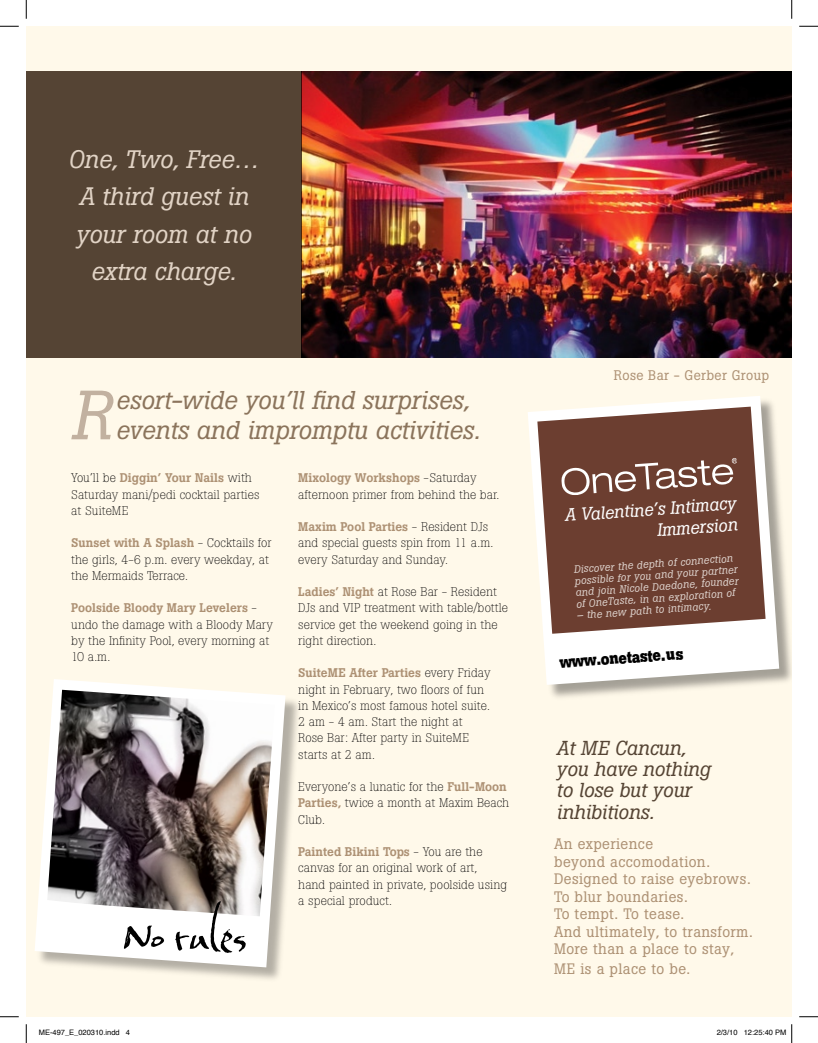
<style>
.page{position:relative;width:818px;height:1043px;background:#fff}
.page>*{position:absolute;margin:0;border:0;box-sizing:border-box;transform-origin:0 0}
.t1{font:italic 68.75px "Boton";color:#c2b1a0}
.t2{font:49.75px "Baka";color:#000}
.t3{font:italic 25.5px/30.6px "Boton";color:#8b745c}
.t4{font:italic 25px/37.5px "Boton";color:#e1d3c5;text-align:center}
.t5{font:italic 20px/21.2px "Boton";color:#554434}
.t6{font:italic 17.5px/21.1px "Boton";color:#fff;text-align:right}
.t7{font:700 16.5px "Boton";color:#000;scale:.92 1}
.t8{font:15px/17.5px "Boton";letter-spacing:.025em;color:#ad9174}
.t9{font:13.75px "Boton";letter-spacing:.025em;color:#ad9174}
.t10{font:300 12.5px/16.2px "Boton";color:#000}
.t11{font:italic 10.62px/11.5px "Boton";color:#ddd1cb}
.t12{font:7.5px "Helvetica";color:#000}
.s1{font-weight:500;color:#ad9174}
</style>
<div class="page">
<div style="left:26px;top:26px;width:765px;height:990px;background:#fff9ea"></div>
<div style="left:26px;top:71px;width:275px;height:287px;background:#554434"></div>
<img style="left:301px;top:71px;width:490px;height:287px">
<div style="left:36px;top:680px;width:266px;height:303px;background:#000;opacity:.3"></div>
<svg style="left:35px;top:679px;width:250px;height:288px;fill:#fff"></svg>
<img style="left:47px;top:689px;width:228px;height:227px">
<div style="left:529px;top:397px;width:262px;height:304px;background:#000;opacity:.36"></div>
<svg style="left:528px;top:396px;width:251px;height:289px;fill:#fff"></svg>
<svg style="left:537px;top:406px;width:228px;height:227px;background:#80594d"></svg>
<svg style="left:557px;top:452px;width:180px;height:44px;background:#835d51"></svg>
<svg style="left:0;top:25px;width:19px;height:2px"></svg>
<svg style="left:799px;top:25px;width:19px;height:2px"></svg>
<svg style="left:0;top:1016px;width:19px;height:1px"></svg>
<svg style="left:799px;top:1016px;width:19px;height:1px"></svg>
<svg style="left:25px;top:0;width:2px;height:19px"></svg>
<svg style="left:25px;top:1024px;width:2px;height:18px"></svg>
<svg style="left:791px;top:0;width:1px;height:19px"></svg>
<svg style="left:791px;top:1024px;width:1px;height:18px"></svg>
<h3 class="t4" style="left:68px;top:140px;width:192px">One, Two, Free…<br>A third guest in your room at no extra charge.</h3>
<h1 class="t1" style="left:71px;top:375px;width:42px">R</h1>
<h3 class="t3" style="left:116px;top:385px;width:366px">esort-wide you’ll find surprises, events and impromptu activities.</h3>
<p class="t10" style="left:71px;top:470px;width:190px">You’ll be <span class="s1">Diggin’ Your Nails</span> with<br>Saturday mani/pedi cocktail parties at SuiteME</p>
<p class="t10" style="left:71px;top:535px;width:202px"><span class="s1">Sunset with A Splash</span> - Cocktails for the girls, 4-6 p.m. every weekday, at the Mermaids Terrace.</p>
<p class="t10" style="left:71px;top:600px;width:203px"><span class="s1">Poolside Bloody Mary Levelers</span> - undo the damage with a Bloody Mary by the Infinity Pool, every morning at<br>10 a.m.</p>
<h2 class="t2" style="left:123px;top:902px;width:126px;rotate:1deg">No rules</h2>
<p class="t10" style="left:298px;top:470px;width:202px"><span class="s1">Mixology Workshops</span> -Saturday afternoon primer from behind the bar.</p>
<p class="t10" style="left:298px;top:518px;width:196px"><span class="s1">Maxim Pool Parties</span> - Resident DJs and special guests spin from 11 a.m. every Saturday and Sunday.</p>
<p class="t10" style="left:298px;top:583px;width:211px"><span class="s1">Ladies’ Night</span> at Rose Bar - Resident<br>DJs and VIP treatment with table/bottle service get the weekend going in the right direction.</p>
<p class="t10" style="left:298px;top:665px;width:194px"><span class="s1">SuiteME After Parties</span> every Friday night in February, two floors of fun in Mexico’s most famous hotel suite.<br>2 am - 4 am. Start the night at<br>Rose Bar: After party in SuiteME starts at 2 am.</p>
<p class="t10" style="left:298px;top:778px;width:212px">Everyone’s a lunatic for the <span class="s1">Full-Moon<br>Parties,</span> twice a month at Maxim Beach<br>Club.</p>
<p class="t10" style="left:298px;top:843px;width:210px"><span class="s1">Painted Bikini Tops</span> - You are the canvas for an original work of art, hand painted in private, poolside using a special product.</p>
<p class="t9" style="left:614px;top:367px;width:157px">Rose Bar - Gerber Group</p>
<h3 class="t6" style="left:564px;top:505px;width:173px;rotate:-4deg">A Valentine’s Intimacy<br>Immersion</h3>
<p class="t11" style="left:573px;top:563px;width:165px;rotate:-4deg">Discover the depth of connection possible for you and your partner and join Nicole Daedone, founder of OneTaste, in an exploration of</p>
<p class="t11" style="left:576px;top:609px;width:136px;rotate:-4deg">– the new path to intimacy.</p>
<h3 class="t7" style="left:559px;top:652px;width:136px;rotate:-4deg">www.onetaste.us</h3>
<h3 class="t5" style="left:556px;top:737px;width:156px">At ME Cancun, you have nothing to lose but your inhibitions.</h3>
<p class="t8" style="left:554px;top:835px;width:200px">An experience<br>beyond accomodation.<br>Designed to raise eyebrows.<br>To blur boundaries.<br>To tempt. To tease.<br>And ultimately, to transform.<br>More than a place to stay,</p>
<p class="t8" style="left:554px;top:960px;width:138px">ME is a place to be.</p>
<p class="t12" style="left:39px;top:1026px;width:93px">ME-497_E_020310.indd 4</p>
<p class="t12" style="left:716px;top:1026px;width:71px">2/3/10 12:25:40 PM</p>
</div>
